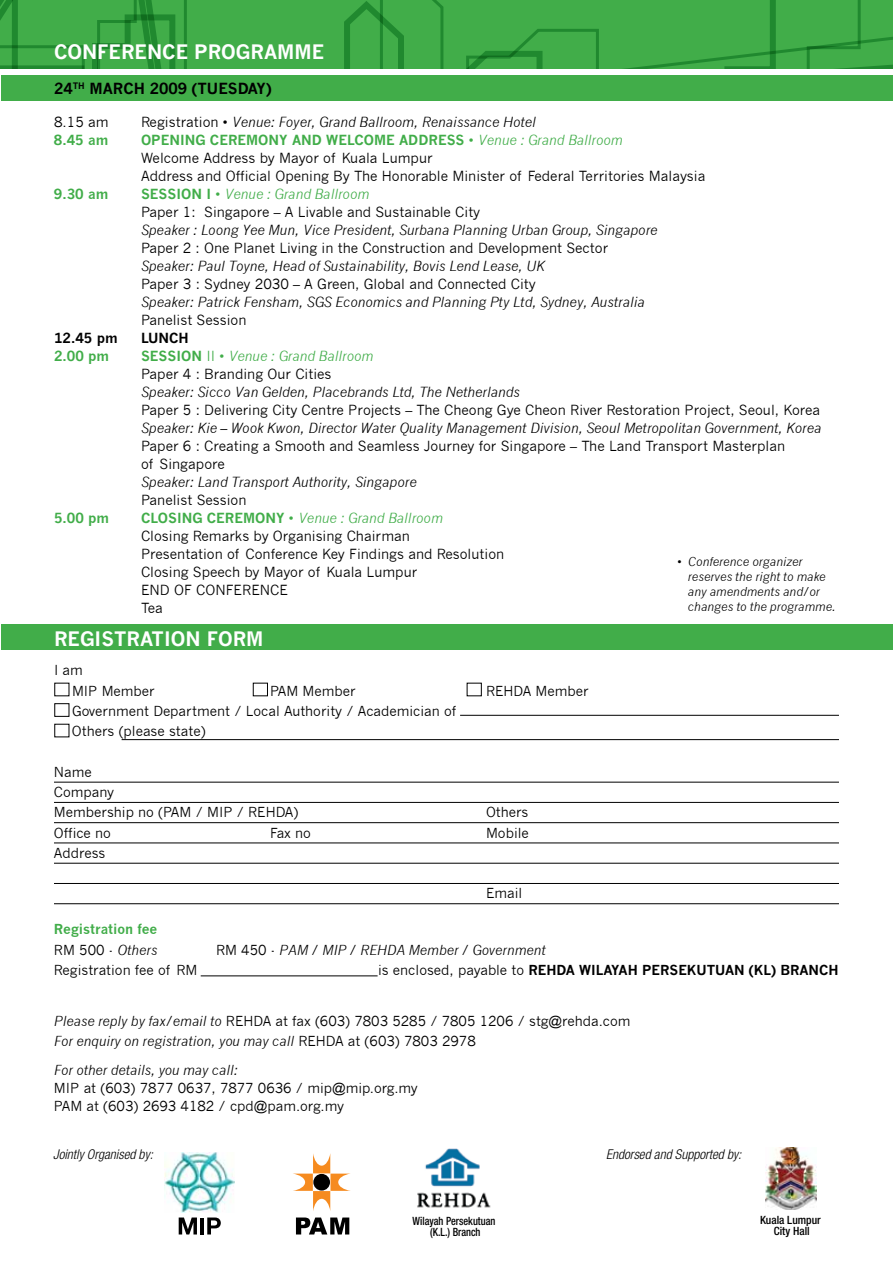
<style>
.page{position:relative;width:893px;height:1263px;background:#fff}
.page>*{position:absolute;margin:0;border:0;box-sizing:border-box;transform-origin:0 0}
.t1{font:700 19.5px "News Gothic";color:#fff}
.t2{font:700 15px "News Gothic";color:#000}
.t3{font:13.65px/18px "News Gothic";color:#000}
.t4{font:italic 13.65px "News Gothic";color:#000}
.t5{font:700 13.65px "News Gothic";color:#41ad49}
.t6{font:700 13.65px "News Gothic";color:#000}
.t7{font:13.5px/20.2px "News Gothic";color:#000}
.t8{font:italic 13.5px "News Gothic";color:#000}
.t9{font:700 13.5px "News Gothic";color:#000}
.t10{font:italic 300 condensed 13.5px "Helvetica Neue";color:#000}
.t11{font:700 13.5px/20.2px "News Gothic";color:#41ad49}
.t12{font:italic 12px/15px "News Gothic";color:#000}
.t13{font:500 condensed 11.4px/11.7px "Helvetica Neue";color:#000;text-align:center;scale:.9 1}
.t14{font:500 condensed 11.4px/11.7px "Helvetica Neue";color:#000;text-align:center}
.s1{font-style:normal}
.s2{font-weight:700;color:#41ad49}
.s3{color:#41ad49}
.s4{font-style:italic;color:#41ad49}
.s5{font-weight:400;color:#000}
.s6{font-weight:400;font-style:italic;color:#000}
.s7{font-weight:400}
.s8{font-style:italic}
</style>
<div class="page">
<svg style="left:293px;top:1153px;width:58px;height:58px"></svg>
<svg style="left:296px;top:1217px;width:53px;height:17px"></svg>
<img style="left:765px;top:1147px;width:51px;height:62px">
<svg style="left:179px;top:1217px;width:18px;height:17px"></svg>
<hr style="left:200px;top:1217px;width:4px;height:17px;background:#000">
<svg style="left:207px;top:1217px;width:14px;height:17px"></svg>
<img style="left:165px;top:1153px;width:70px;height:59px">
<img style="left:417px;top:1149px;width:74px;height:59px">
<svg style="left:0;top:0;width:893px;height:28px;background:#3ea946"></svg>
<svg style="left:0;top:28px;width:893px;height:32px;background:#3ca745"></svg>
<svg style="left:0;top:60px;width:893px;height:9px;background:#3aa543"></svg>
<div style="left:1px;top:76px;width:891px;height:25px;background:#41ad49"></div>
<div style="left:1px;top:624px;width:891px;height:26px;background:#41ad49"></div>
<div style="left:54px;top:703px;width:15px;height:14px;border:1px solid #000"></div>
<div style="left:253px;top:683px;width:15px;height:13px;border:1px solid #000"></div>
<div style="left:467px;top:683px;width:15px;height:13px;border:1px solid #000"></div>
<hr style="left:460px;top:715px;width:379px;height:1px;background:#000">
<hr style="left:122px;top:739px;width:717px;height:1px;background:#000">
<hr style="left:54px;top:782px;width:785px;height:1px;background:#000">
<hr style="left:54px;top:822px;width:785px;height:1px;background:#000">
<hr style="left:54px;top:883px;width:785px;height:1px;background:#000">
<hr style="left:54px;top:802px;width:785px;height:1px;background:#000">
<hr style="left:54px;top:863px;width:785px;height:1px;background:#000">
<hr style="left:54px;top:842px;width:785px;height:1px;background:#000">
<hr style="left:54px;top:903px;width:785px;height:1px;background:#000">
<hr style="left:201px;top:975px;width:177px;height:1px;background:#000">
<h1 class="t1" style="left:54px;top:40px;width:272px">CONFERENCE PROGRAMME</h1>
<p class="t2" style="left:54px;top:79px;width:219px">24<sup>TH</sup> MARCH 2009 (TUESDAY)</p>
<p class="t3" style="left:54px;top:113px;width:56px">8.15 am</p>
<p class="t4" style="left:141px;top:114px;width:396px"><span class="s1">Registration •</span> Venue: Foyer, Grand Ballroom, Renaissance Hotel</p>
<p class="t5" style="left:54px;top:132px;width:56px">8.45 am</p>
<p class="t3" style="left:141px;top:131px;width:566px"><span class="s2">OPENING CEREMONY AND WELCOME ADDRESS</span> <span class="s3">•</span> <span class="s4">Venue : Grand Ballroom<br></span>Welcome Address by Mayor of Kuala Lumpur<br>Address and Official Opening By The Honorable Minister of Federal Territories Malaysia</p>
<p class="t5" style="left:54px;top:186px;width:56px">9.30 am</p>
<p class="t3" style="left:141px;top:185px;width:341px"><span class="s2">SESSION I</span> <span class="s3">•</span> <span class="s4">Venue : Grand Ballroom<br></span>Paper 1: Singapore – A Livable and Sustainable City</p>
<p class="t4" style="left:141px;top:222px;width:518px">Speaker : Loong Yee Mun, Vice President, Surbana Planning Urban Group, Singapore</p>
<p class="t3" style="left:141px;top:239px;width:469px">Paper 2 : One Planet Living in the Construction and Development Sector</p>
<p class="t4" style="left:141px;top:258px;width:405px">Speaker: Paul Toyne, Head of Sustainability, Bovis Lend Lease, UK</p>
<p class="t3" style="left:141px;top:275px;width:396px">Paper 3 : Sydney 2030 – A Green, Global and Connected City</p>
<p class="t4" style="left:141px;top:294px;width:505px">Speaker: Patrick Fensham, SGS Economics and Planning Pty Ltd, Sydney, Australia</p>
<p class="t3" style="left:141px;top:311px;width:107px">Panelist Session</p>
<p class="t6" style="left:54px;top:330px;width:65px">12.45 pm</p>
<p class="t6" style="left:141px;top:330px;width:49px">LUNCH</p>
<p class="t5" style="left:54px;top:348px;width:57px">2.00 pm</p>
<p class="t3" style="left:141px;top:347px;width:234px"><span class="s2">SESSION</span> <span class="s3">II •</span> <span class="s4">Venue : Grand Ballroom<br></span>Paper 4 : Branding Our Cities</p>
<p class="t4" style="left:141px;top:384px;width:380px">Speaker: Sicco Van Gelden, Placebrands Ltd, The Netherlands</p>
<p class="t3" style="left:141px;top:401px;width:681px">Paper 5 : Delivering City Centre Projects – The Cheong Gye Cheon River Restoration Project, Seoul, Korea</p>
<p class="t4" style="left:141px;top:420px;width:682px">Speaker: Kie – Wook Kwon, Director Water Quality Management Division, Seoul Metropolitan Government, Korea</p>
<p class="t3" style="left:141px;top:437px;width:646px">Paper 6 : Creating a Smooth and Seamless Journey for Singapore – The Land Transport Masterplan of Singapore</p>
<p class="t4" style="left:141px;top:474px;width:277px">Speaker: Land Transport Authority, Singapore</p>
<p class="t3" style="left:141px;top:491px;width:107px">Panelist Session</p>
<p class="t5" style="left:54px;top:510px;width:57px">5.00 pm</p>
<p class="t3" style="left:141px;top:509px;width:365px"><span class="s2">CLOSING CEREMONY</span> <span class="s3">•</span> <span class="s4">Venue : Grand Ballroom<br></span>Closing Remarks by Organising Chairman<br>Presentation of Conference Key Findings and Resolution Closing Speech by Mayor of Kuala Lumpur<br>END OF CONFERENCE<br>Tea</p>
<p class="t12" style="left:688px;top:554px;width:150px;text-indent:-10px">• Conference organizer reserves the right to make any amendments and/or changes to the programme.</p>
<h1 class="t1" style="left:54px;top:627px;width:27px">Registration</h1>
<h1 class="t1" style="left:207px;top:627px;width:15px">form</h1>
<p class="t7" style="left:72px;top:660px;width:84px;text-indent:-18px">I am<br>MIP Member</p>
<p class="t7" style="left:270px;top:681px;width:87px">PAM Member</p>
<p class="t7" style="left:486px;top:681px;width:104px">REHDA Member</p>
<p class="t7" style="left:72px;top:701px;width:386px">Government Department / Local Authority / Academician of<br>Others (please state)</p>
<p class="t7" style="left:54px;top:762px;width:246px">Name<br>Company<br>Membership no (PAM / MIP / REHDA)</p>
<p class="t7" style="left:486px;top:802px;width:44px">Others</p>
<p class="t7" style="left:54px;top:822px;width:58px">Office no</p>
<p class="t7" style="left:270px;top:822px;width:42px">Fax no</p>
<p class="t7" style="left:486px;top:822px;width:44px">Mobile</p>
<p class="t7" style="left:54px;top:843px;width:53px">Address</p>
<p class="t7" style="left:486px;top:883px;width:38px">Email</p>
<p class="t11" style="left:54px;top:919px;width:105px">Registration fee<br><span class="s5">RM 500 -</span> <span class="s6">Others</span></p>
<p class="t8" style="left:216px;top:942px;width:331px"><span class="s1">RM 450 -</span> PAM / MIP / REHDA Member / Government</p>
<p class="t7" style="left:54px;top:960px;width:145px">Registration fee of RM</p>
<p class="t9" style="left:378px;top:961px;width:462px"><span class="s7">is enclosed, payable to</span> REHDA WILAYAH PERSEKUTUAN (KL) BRANCH</p>
<p class="t7" style="left:54px;top:1011px;width:578px"><span class="s8">Please reply by fax/email to</span> REHDA at fax (603) 7803 5285 / 7805 1206 / stg@rehda.com<br><span class="s8">For enquiry on registration, you may call</span> REHDA at (603) 7803 2978</p>
<p class="t8" style="left:54px;top:1062px;width:186px">For other details, you may call:</p>
<p class="t7" style="left:54px;top:1079px;width:365px;line-height:18px">MIP at (603) 7877 0637, 7877 0636 / mip@mip.org.my<br>PAM at (603) 2693 4182 / cpd@pam.org.my</p>
<p class="t10" style="left:53px;top:1146px;width:101px">Jointly Organised by:</p>
<p class="t10" style="left:606px;top:1146px;width:137px">Endorsed and Supported by:</p>
<p class="t13" style="left:413px;top:1214px;width:94px">Wilayah Persekutuan (K.L.) Branch</p>
<p class="t14" style="left:760px;top:1214px;width:62px">Kuala Lumpur<br>City Hall</p>
</div>
